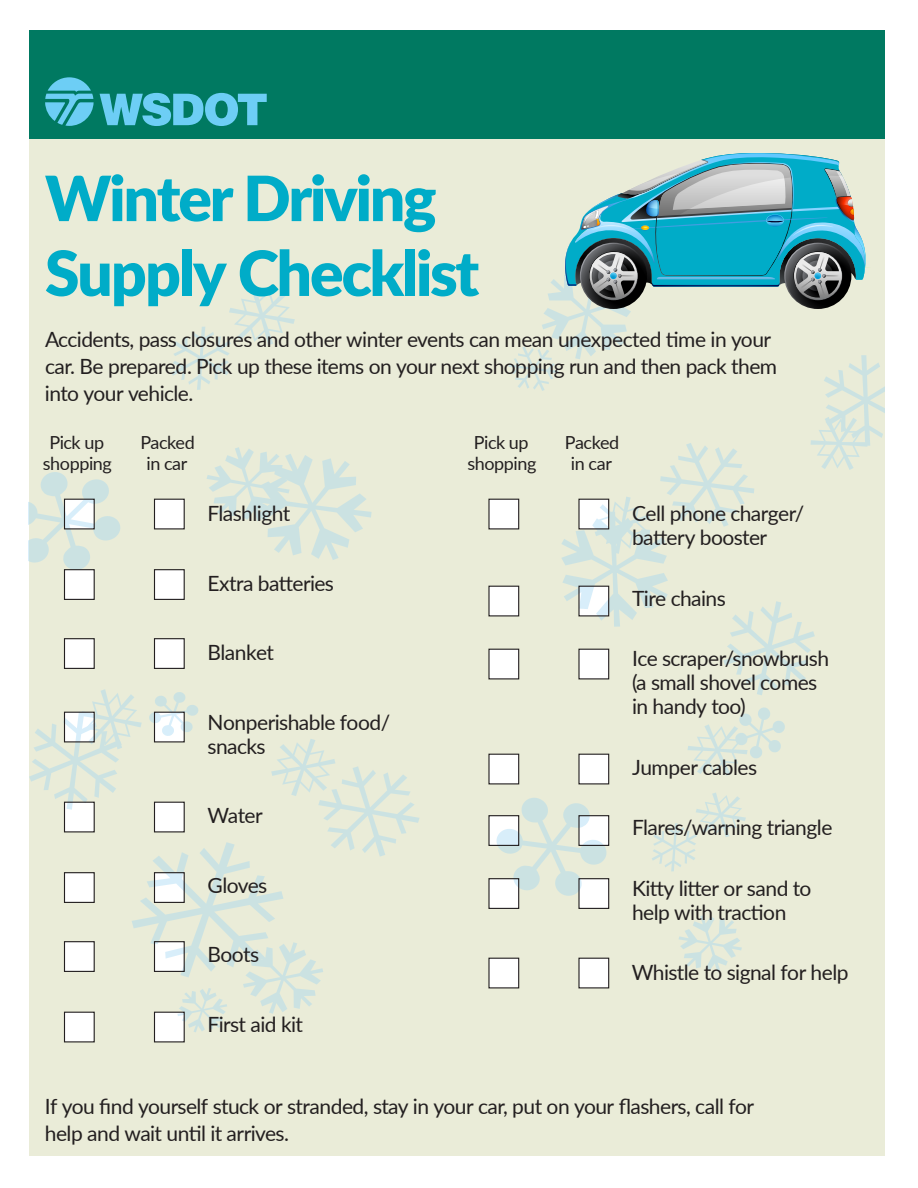
<style>
.page{position:relative;width:918px;height:1188px;background:#fff}
.page>*{position:absolute;margin:0;border:0;box-sizing:border-box;transform-origin:0 0}
.t1{font:900 62.4px/74.8px "Lato";letter-spacing:-.035em;color:#00acc8}
.t2{font:21px/24px "Lato";letter-spacing:-.025em;color:#231f20}
.t3{font:18px/21px "Lato";letter-spacing:-.025em;color:#231f20;text-align:center}
</style>
<div class="page">
<div style="left:29px;top:135px;width:855px;height:1021px;background:#eaecd8"></div>
<div style="left:154px;top:499px;width:30px;height:30px;background:#fff"></div>
<div style="left:489px;top:499px;width:30px;height:30px;background:#fff"></div>
<svg style="left:29px;top:472px;width:91px;height:97px"></svg>
<svg style="left:679px;top:915px;width:63px;height:57px"></svg>
<svg style="left:29px;top:724px;width:34px;height:75px"></svg>
<svg style="left:687px;top:707px;width:98px;height:69px"></svg>
<svg style="left:652px;top:792px;width:94px;height:79px"></svg>
<svg style="left:207px;top:447px;width:165px;height:113px"></svg>
<svg style="left:172px;top:286px;width:123px;height:104px"></svg>
<div style="left:29px;top:30px;width:855px;height:109px;background:#007961"></div>
<div style="left:64px;top:499px;width:31px;height:30px;border:1px solid #231f20"></div>
<div style="left:154px;top:499px;width:31px;height:30px;border:1px solid #231f20"></div>
<div style="left:488px;top:499px;width:31px;height:30px;border:1px solid #231f20"></div>
<svg style="left:63px;top:569px;width:547px;height:474px"></svg>
<svg style="left:509px;top:153px;width:375px;height:542px"></svg>
<svg style="left:100px;top:93px;width:167px;height:33px"></svg>
<svg style="left:45px;top:77px;width:49px;height:49px"></svg>
<h1 class="t1" style="left:45px;top:158px;width:436px">Winter Driving<br>Supply Checklist</h1>
<p class="t2" style="left:45px;top:325px;width:734px;line-height:27px">Accidents, pass closures and other winter events can mean unexpected time in your car. Be prepared. Pick up these items on your next shopping run and then pack them into your vehicle.</p>
<p class="t3" style="left:43px;top:431px;width:71px">Pick up shopping</p>
<p class="t3" style="left:140px;top:431px;width:56px">Packed in car</p>
<p class="t3" style="left:467px;top:431px;width:71px">Pick up shopping</p>
<p class="t3" style="left:565px;top:431px;width:56px">Packed in car</p>
<p class="t2" style="left:207px;top:501px;width:84px">Flashlight</p>
<p class="t2" style="left:207px;top:570px;width:128px">Extra batteries</p>
<p class="t2" style="left:632px;top:501px;width:174px">Cell phone charger/ battery booster</p>
<p class="t2" style="left:632px;top:585px;width:95px">Tire chains</p>
<p class="t2" style="left:207px;top:640px;width:68px">Blanket</p>
<p class="t2" style="left:207px;top:709px;width:184px">Nonperishable food/ snacks</p>
<p class="t2" style="left:207px;top:803px;width:57px">Water</p>
<p class="t2" style="left:207px;top:872px;width:61px">Gloves</p>
<p class="t2" style="left:207px;top:942px;width:53px">Boots</p>
<p class="t2" style="left:207px;top:1011px;width:97px">First aid kit</p>
<p class="t2" style="left:632px;top:646px;width:199px">Ice scraper/snowbrush (a small shovel comes in handy too)</p>
<p class="t2" style="left:632px;top:754px;width:127px">Jumper cables</p>
<p class="t2" style="left:632px;top:815px;width:202px">Flares/warning triangle</p>
<p class="t2" style="left:632px;top:875px;width:181px">Kitty litter or sand to help with traction</p>
<p class="t2" style="left:632px;top:960px;width:218px">Whistle to signal for help</p>
<p class="t2" style="left:45px;top:1092px;width:711px;line-height:27px">If you find yourself stuck or stranded, stay in your car, put on your flashers, call for help and wait until it arrives.</p>
</div>
